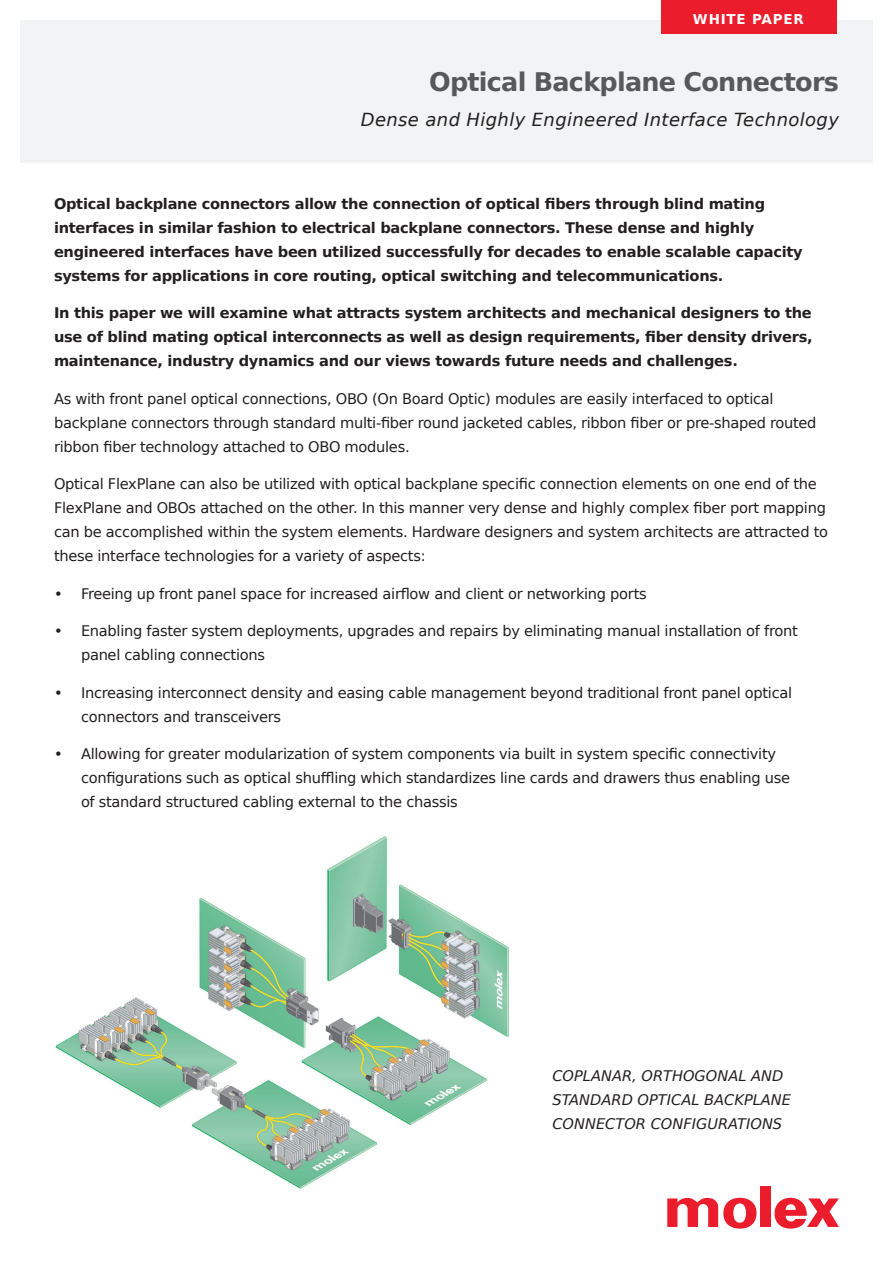
<style>
.page{position:relative;width:893px;height:1263px;background:#fff}
.page>*{position:absolute;margin:0;border:0;box-sizing:border-box;transform-origin:0 0}
.t1{font:700 25.5px "Bitstream Vera Sans";letter-spacing:-.03em;color:#57585a}
.t2{font:italic 18px "Bitstream Vera Sans";letter-spacing:.02em;color:#231f20}
.t3{font:14.7px/24px "Bitstream Vera Sans";letter-spacing:-.02em;color:#231f20}
.t4{font:700 14.7px/24px "Bitstream Vera Sans";letter-spacing:-.02em;color:#231f20}
.t5{font:italic 14.7px/24px "Bitstream Vera Sans";color:#231f20}
.t6{font:700 13.5px "Bitstream Vera Sans";letter-spacing:.06em;color:#fff}
</style>
<div class="page">
<img style="left:55px;top:836px;width:454px;height:353px">
<div style="left:20px;top:20px;width:853px;height:143px;background:#f2f3f4"></div>
<div style="left:662px;top:0;width:175px;height:33px;background:#eb1c2c"></div>
<div style="left:760px;top:1186px;width:10px;height:41px;background:#eb1c2c"></div>
<svg style="left:667px;top:1197px;width:89px;height:31px"></svg>
<svg style="left:774px;top:1198px;width:65px;height:30px"></svg>
<p class="t6" style="left:693px;top:12px;width:113px">WHITE PAPER</p>
<h1 class="t1" style="left:429px;top:68px;width:411px">Optical Backplane Connectors</h1>
<p class="t2" style="left:361px;top:110px;width:480px">Dense and Highly Engineered Interface Technology</p>
<p class="t4" style="left:54px;top:191px;width:750px">Optical backplane connectors allow the connection of optical fibers through blind mating interfaces in similar fashion to electrical backplane connectors. These dense and highly engineered interfaces have been utilized successfully for decades to enable scalable capacity systems for applications in core routing, optical switching and telecommunications.</p>
<p class="t4" style="left:54px;top:301px;width:760px;text-align:justify">In this paper we will examine what attracts system architects and mechanical designers to the use of blind mating optical interconnects as well as design requirements, fiber density drivers, maintenance, industry dynamics and our views towards future needs and challenges.</p>
<p class="t3" style="left:54px;top:386px;width:764px">As with front panel optical connections, OBO (On Board Optic) modules are easily interfaced to optical backplane connectors through standard multi-fiber round jacketed cables, ribbon fiber or pre-shaped routed ribbon fiber technology attached to OBO modules.</p>
<p class="t3" style="left:54px;top:472px;width:776px">Optical FlexPlane can also be utilized with optical backplane specific connection elements on one end of the FlexPlane and OBOs attached on the other. In this manner very dense and highly complex fiber port mapping can be accomplished within the system elements. Hardware designers and system architects are attracted to these interface technologies for a variety of aspects:</p>
<p class="t3" style="left:54px;top:581px;width:594px">• Freeing up front panel space for increased airflow and client or networking ports</p>
<p class="t3" style="left:81px;top:619px;width:718px;text-indent:-27px">• Enabling faster system deployments, upgrades and repairs by eliminating manual installation of front panel cabling connections</p>
<p class="t3" style="left:81px;top:680px;width:713px;text-indent:-27px">• Increasing interconnect density and easing cable management beyond traditional front panel optical connectors and transceivers</p>
<p class="t3" style="left:81px;top:742px;width:711px;text-indent:-27px">• Allowing for greater modularization of system components via built in system specific connectivity configurations such as optical shuffling which standardizes line cards and drawers thus enabling use of standard structured cabling external to the chassis</p>
<p class="t5" style="left:552px;top:1064px;width:240px">COPLANAR, ORTHOGONAL AND<br>STANDARD OPTICAL BACKPLANE<br>CONNECTOR CONFIGURATIONS</p>
</div>
